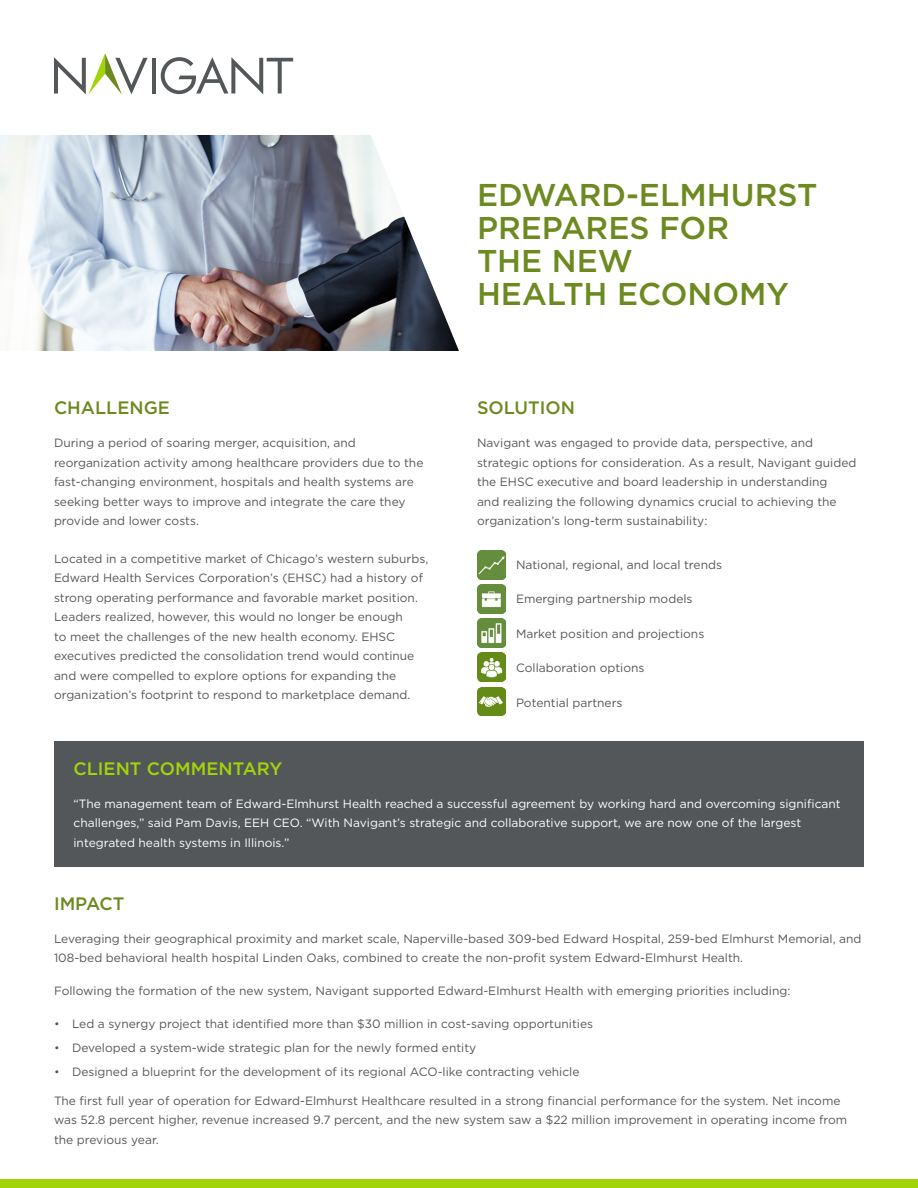
<style>
.page{position:relative;width:918px;height:1188px;background:#fff}
.page>*{position:absolute;margin:0;border:0;box-sizing:border-box;transform-origin:0 0}
.COVER_-_Title_Green{font:500 31.5px/33px "Gotham";color:#6c8a1f}
.BOD_-_Copy_Headers{font:500 18px "Gotham";color:#6c8a1f}
.BOD_-_Copy_Headers-2{font:500 18px "Gotham";color:#a2d40a}
.BOD_-_Copy_P1_Gray{font:12px/19.5px "Gotham";color:#545759}
.BOD_-_Copy_P1_Gray-2{font:12px/19.5px "Gotham";color:#fff}
.BOD_-_Copy_Headers-3{font:12px/19.5px "Gotham";color:#545759}
.BOD_-_Bullet_List{font:12px "Gotham";color:#545759}
.s1{font-weight:300}
</style>
<div class="page">
<hr style="left:152px;top:58px;width:4px;height:36px;background:#545759">
<svg style="left:161px;top:57px;width:132px;height:37px"></svg>
<svg style="left:54px;top:53px;width:94px;height:42px"></svg>
<img style="left:0;top:135px;width:459px;height:216px">
<div style="left:0;top:1179px;width:918px;height:9px;background:#a2d40a"></div>
<img style="left:477px;top:653px;width:29px;height:29px">
<img style="left:477px;top:585px;width:29px;height:28px">
<img style="left:477px;top:687px;width:29px;height:29px">
<img style="left:477px;top:550px;width:29px;height:29px">
<img style="left:477px;top:619px;width:29px;height:28px">
<div style="left:54px;top:741px;width:810px;height:125px;background:#545759"></div>
<p class="BOD_-_Copy_Headers" style="left:54px;top:396px;width:117px">CHALLENGE</p>
<p class="BOD_-_Copy_P1_Gray" style="left:54px;top:433px;width:371px">During a period of soaring merger, acquisition, and reorganization activity among healthcare providers due to the fast-changing environment, hospitals and health systems are seeking better ways to improve and integrate the care they provide and lower costs.</p>
<p class="BOD_-_Copy_P1_Gray" style="left:54px;top:548px;width:376px">Located in a competitive market of Chicago’s western suburbs, Edward Health Services Corporation’s (EHSC) had a history of strong operating performance and favorable market position.<br>Leaders realized, however, this would no longer be enough<br>to meet the challenges of the new health economy. EHSC executives predicted the consolidation trend would continue and were compelled to explore options for expanding the organization’s footprint to respond to marketplace demand.</p>
<p class="COVER_-_Title_Green" style="left:477px;top:178px;width:342px">EDWARD-ELMHURST<br>PREPARES FOR<br>THE NEW</p>
<p class="COVER_-_Title_Green" style="left:477px;top:277px;width:314px">HEALTH ECONOMY</p>
<p class="BOD_-_Copy_Headers" style="left:477px;top:396px;width:100px">SOLUTION</p>
<p class="BOD_-_Copy_P1_Gray" style="left:477px;top:433px;width:381px">Navigant was engaged to provide data, perspective, and strategic options for consideration. As a result, Navigant guided the EHSC executive and board leadership in understanding<br>and realizing the following dynamics crucial to achieving the organization’s long-term sustainability:</p>
<p class="BOD_-_Bullet_List" style="left:516px;top:557px;width:208px">National, regional, and local trends</p>
<p class="BOD_-_Bullet_List" style="left:516px;top:591px;width:178px">Emerging partnership models</p>
<p class="BOD_-_Bullet_List" style="left:516px;top:626px;width:190px">Market position and projections</p>
<p class="BOD_-_Bullet_List" style="left:516px;top:660px;width:130px">Collaboration options</p>
<p class="BOD_-_Bullet_List" style="left:516px;top:695px;width:108px">Potential partners</p>
<p class="BOD_-_Copy_Headers-2" style="left:74px;top:757px;width:210px">CLIENT COMMENTARY</p>
<p class="BOD_-_Copy_P1_Gray-2" style="left:74px;top:794px;width:769px">“The management team of Edward-Elmhurst Health reached a successful agreement by working hard and overcoming significant challenges,” said Pam Davis, EEH CEO. “With Navigant’s strategic and collaborative support, we are now one of the largest integrated health systems in Illinois.”</p>
<p class="BOD_-_Copy_Headers" style="left:54px;top:892px;width:72px">IMPACT</p>
<p class="BOD_-_Copy_Headers-3" style="left:54px;top:929px;width:809px">Leveraging their geographical proximity and market scale, Naperville-based 309-bed Edward Hospital, 259-bed Elmhurst Memorial, and<br>108-bed behavioral health hospital Linden Oaks, combined to create the non-profit system Edward-Elmhurst Health.</p>
<p class="BOD_-_Copy_P1_Gray" style="left:54px;top:981px;width:738px">Following the formation of the new system, Navigant supported Edward-Elmhurst Health with emerging priorities including:</p>
<p class="BOD_-_Copy_P1_Gray" style="left:54px;top:1014px;width:541px"><span class="s1">•</span> Led a synergy project that identified more than $30 million in cost-saving opportunities</p>
<p class="BOD_-_Copy_P1_Gray" style="left:54px;top:1038px;width:424px"><span class="s1">•</span> Developed a system-wide strategic plan for the newly formed entity</p>
<p class="BOD_-_Copy_P1_Gray" style="left:54px;top:1062px;width:527px"><span class="s1">•</span> Designed a blueprint for the development of its regional ACO-like contracting vehicle</p>
<p class="BOD_-_Copy_P1_Gray" style="left:54px;top:1091px;width:795px">The first full year of operation for Edward-Elmhurst Healthcare resulted in a strong financial performance for the system. Net income was 52.8 percent higher, revenue increased 9.7 percent, and the new system saw a $22 million improvement in operating income from the previous year.</p>
</div>
